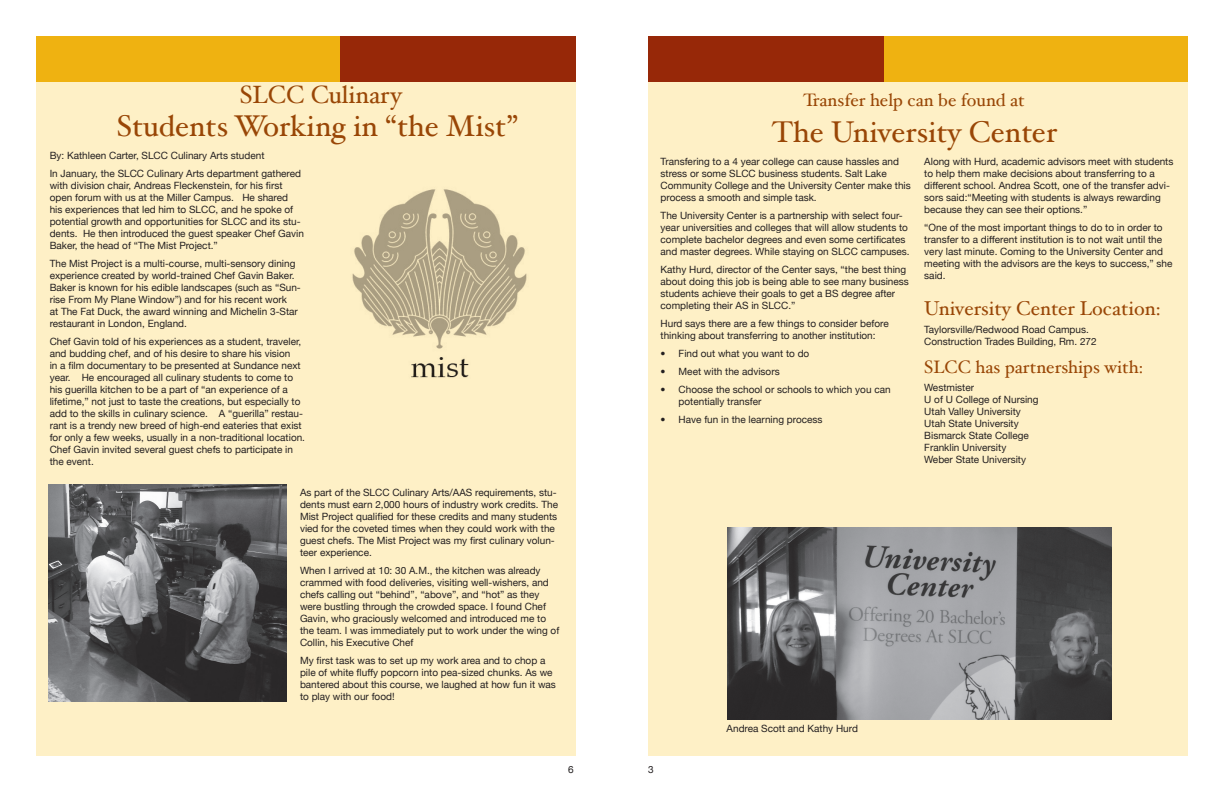
<style>
.page{position:relative;width:1224px;height:792px;background:#fff}
.page>*{position:absolute;margin:0;border:0;box-sizing:border-box;transform-origin:0 0}
.t1{font:30px "Hoefler Text";color:#994606}
.t2{font:25px "Hoefler Text";color:#994606}
.t3{font:20px "Hoefler Text";color:#994606}
.t4{font:18px "Hoefler Text";color:#994606}
.t5{font:10px/12px "Helvetica Neue";color:#231f20}
</style>
<div class="page">
<div style="left:648px;top:36px;width:540px;height:720px;background:#fef0c6"></div>
<div style="left:884px;top:36px;width:304px;height:46px;background:#efb211"></div>
<div style="left:648px;top:36px;width:236px;height:46px;background:#972808"></div>
<img style="left:728px;top:527px;width:384px;height:193px">
<div style="left:36px;top:36px;width:540px;height:720px;background:#fef0c6"></div>
<div style="left:36px;top:36px;width:304px;height:46px;background:#efb211"></div>
<div style="left:340px;top:36px;width:236px;height:46px;background:#972808"></div>
<img style="left:352px;top:189px;width:175px;height:189px">
<img style="left:48px;top:485px;width:239px;height:217px">
<p class="t2" style="left:240px;top:80px;width:164px">SLCC Culinary</p>
<p class="t1" style="left:117px;top:108px;width:403px">Students Working in “the Mist”</p>
<p class="t5" style="left:50px;top:146px;width:253px;line-height:18px">By: Kathleen Carter, SLCC Culinary Arts student<br>In January, the SLCC Culinary Arts department gathered</p>
<p class="t5" style="left:50px;top:179px;width:256px">with division chair, Andreas Fleckenstein, for his first open forum with us at the Miller Campus. He shared<br>his experiences that led him to SLCC, and he spoke of potential growth and opportunities for SLCC and its stu&shy;dents. He then introduced the guest speaker Chef Gavin Baker, the head of “The Mist Project.”</p>
<p class="t5" style="left:50px;top:257px;width:253px">The Mist Project is a multi-course, multi-sensory dining experience created by world-trained Chef Gavin Baker.<br>Baker is known for his edible landscapes (such as “Sun&shy;rise From My Plane Window”) and for his recent work<br>at The Fat Duck, the award winning and Michelin 3-Star restaurant in London, England.</p>
<p class="t5" style="left:50px;top:335px;width:257px">Chef Gavin told of his experiences as a student, traveler, and budding chef, and of his desire to share his vision<br>in a film documentary to be presented at Sundance next year. He encouraged all culinary students to come to his guerilla kitchen to be a part of “an experience of a lifetime,” not just to taste the creations, but especially to add to the skills in culinary science. A “guerilla” restau&shy;rant is a trendy new breed of high-end eateries that exist for only a few weeks, usually in a non-traditional location.<br>Chef Gavin invited several guest chefs to participate in the event.</p>
<p class="t5" style="left:300px;top:485px;width:260px">As part of the SLCC Culinary Arts/AAS requirements, stu&shy;dents must earn 2,000 hours of industry work credits. The Mist Project qualified for these credits and many students vied for the coveted times when they could work with the guest chefs. The Mist Project was my first culinary volun&shy;teer experience.</p>
<p class="t5" style="left:300px;top:563px;width:261px">When I arrived at 10: 30 A.M., the kitchen was already crammed with food deliveries, visiting well-wishers, and chefs calling out “behind”, “above”, and “hot” as they were bustling through the crowded space. I found Chef Gavin, who graciously welcomed and introduced me to the team. I was immediately put to work under the wing of Collin, his Executive Chef</p>
<p class="t5" style="left:300px;top:653px;width:257px">My first task was to set up my work area and to chop a pile of white fluffy popcorn into pea-sized chunks. As we bantered about this course, we laughed at how fun it was to play with our food!</p>
<p class="t5" style="left:568px;top:762px;width:7px">6</p>
<p class="t4" style="left:803px;top:89px;width:223px">Transfer help can be found at</p>
<p class="t1" style="left:772px;top:114px;width:287px">The University Center</p>
<p class="t5" style="left:661px;top:155px;width:252px">Transfering to a 4 year college can cause hassles and stress or some SLCC business students. Salt Lake Community College and the University Center make this process a smooth and simple task.</p>
<p class="t5" style="left:661px;top:209px;width:251px">The University Center is a partnership with select four&shy;year universities and colleges that will allow students to complete bachelor degrees and even some certificates and master degrees. While staying on SLCC campuses.</p>
<p class="t5" style="left:661px;top:263px;width:250px">Kathy Hurd, director of the Center says, “the best thing about doing this job is being able to see many business students achieve their goals to get a BS degree after completing their AS in SLCC.”</p>
<p class="t5" style="left:661px;top:317px;width:230px">Hurd says there are a few things to consider before thinking about transferring to another institution:</p>
<p class="t5" style="left:661px;top:347px;width:150px">• Find out what you want to do</p>
<p class="t5" style="left:661px;top:365px;width:121px">• Meet with the advisors</p>
<p class="t5" style="left:679px;top:383px;width:214px;text-indent:-18px">• Choose the school or schools to which you can potentially transfer</p>
<p class="t5" style="left:661px;top:413px;width:163px">• Have fun in the learning process</p>
<p class="t5" style="left:924px;top:155px;width:251px">Along with Hurd, academic advisors meet with students to help them make decisions about transferring to a different school. Andrea Scott, one of the transfer advi&shy;sors said:“Meeting with students is always rewarding because they can see their options.”</p>
<p class="t5" style="left:924px;top:221px;width:250px">“One of the most important things to do to in order to transfer to a different institution is to not wait until the very last minute. Coming to the University Center and meeting with the advisors are the keys to success,” she said.</p>
<p class="t3" style="left:924px;top:297px;width:238px">University Center Location:</p>
<p class="t5" style="left:924px;top:323px;width:174px">Taylorsville/Redwood Road Campus.<br>Construction Trades Building, Rm. 272</p>
<p class="t4" style="left:924px;top:356px;width:220px">SLCC has partnerships with:</p>
<p class="t5" style="left:924px;top:380px;width:116px">Westmister<br>U of U College of Nursing<br>Utah Valley University<br>Utah State University<br>Bismarck State College<br>Franklin University<br>Weber State University</p>
<p class="t5" style="left:648px;top:762px;width:7px">3</p>
<p class="t5" style="left:727px;top:721px;width:133px">Andrea Scott and Kathy Hurd</p>
</div>
